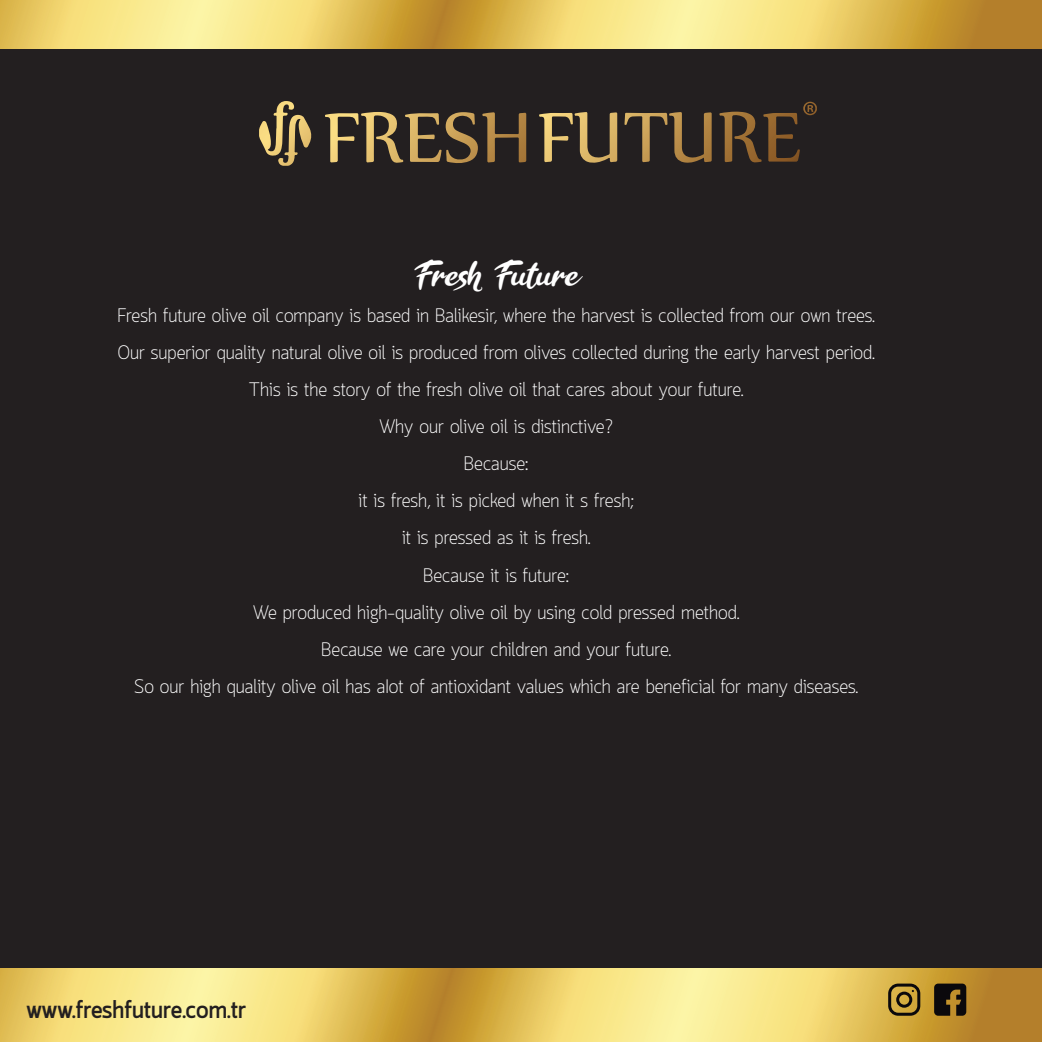
<style>
.page{position:relative;width:1042px;height:1042px;background:#fff}
.page>*{position:absolute;margin:0;border:0;box-sizing:border-box;transform-origin:0 0}
.t1{font:35px "Golden Ranger";color:#fff}
.t2{font:700 24.5px "Quark";color:#231f20}
.t3{font:300 19.25px/37.1px "Quark";color:#fff;text-align:center}
</style>
<div class="page">
<svg style="left:0;top:0;width:1041px;height:49px;background:#e5c969"></svg>
<svg style="left:0;top:967px;width:1042px;height:75px;background:#e4c769"></svg>
<svg style="left:888px;top:983px;width:32px;height:32px"></svg>
<svg style="left:934px;top:983px;width:32px;height:32px"></svg>
<div style="left:0;top:49px;width:1042px;height:918px;background:#231f20"></div>
<svg style="left:259px;top:101px;width:53px;height:65px"></svg>
<svg style="left:325px;top:112px;width:201px;height:51px"></svg>
<svg style="left:539px;top:112px;width:78px;height:51px"></svg>
<svg style="left:624px;top:112px;width:88px;height:51px"></svg>
<svg style="left:719px;top:102px;width:98px;height:60px"></svg>
<h1 class="t1" style="left:412px;top:257px;width:169px">Fresh Future</h1>
<p class="t3" style="left:118px;top:298px;width:758px">Fresh future olive oil company is based in Balikesir, where the harvest is collected from our own trees.<br>Our superior quality natural olive oil is produced from olives collected during the early harvest period.<br>This is the story of the fresh olive oil that cares about your future.<br>Why our olive oil is distinctive?<br>Because:<br>it is fresh, it is picked when it s fresh;<br>it is pressed as it is fresh.<br>Because it is future:<br>We produced high-quality olive oil by using cold pressed method.<br>Because we care your children and your future.<br>So our high quality olive oil has aIot of antioxidant values which are beneficial for many diseases.</p>
<p class="t2" style="left:26px;top:995px;width:221px">www.freshfuture.com.tr</p>
</div>
